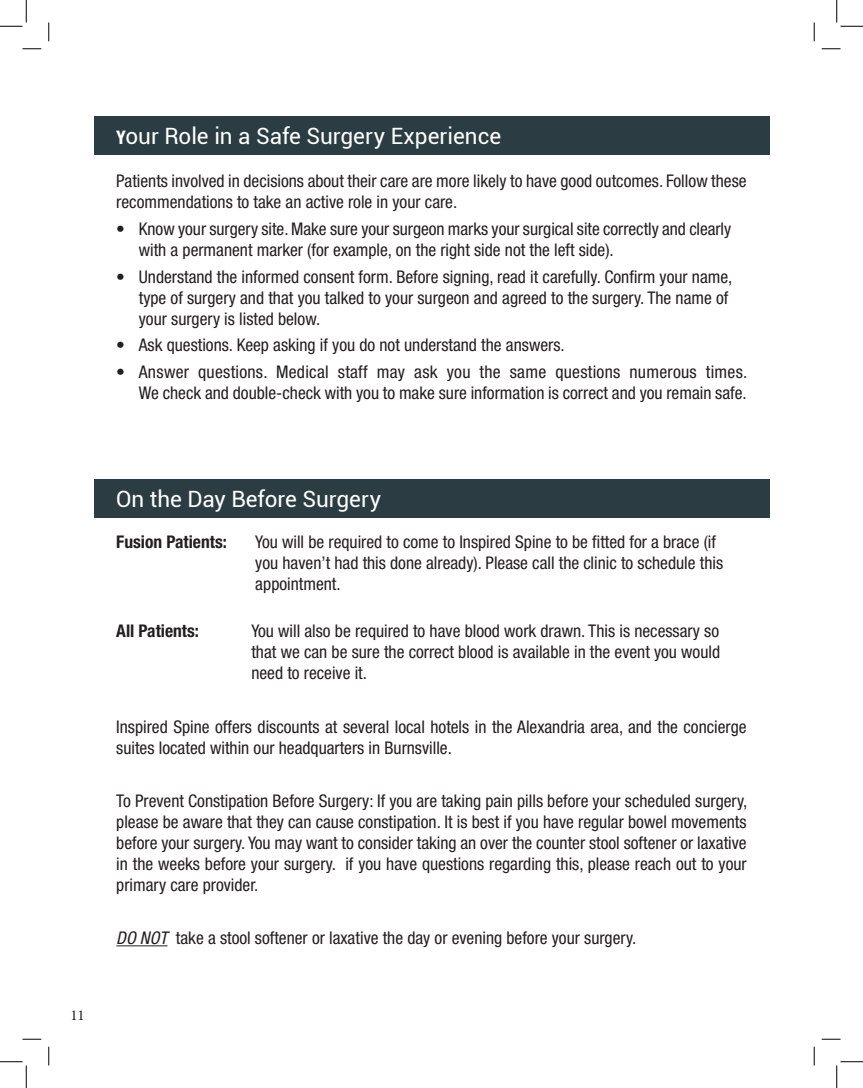
<style>
.page{position:relative;width:863px;height:1088px;background:#fff}
.page>*{position:absolute;margin:0;border:0;box-sizing:border-box;transform-origin:0 0}
.Call_out{font:22.5px "Roboto";color:#fff}
.Text{font:condensed 17.5px/21px "Helvetica Neue LT Std";color:#231f20}
.Text-2{font:700 condensed 17.5px "Helvetica Neue LT Std";color:#231f20}
.t1{font:15px "Minion Pro";color:#231f20}
.s1{font-family:"Helvetica Neue LT Std";font-weight:700;font-stretch:condensed;font-size:18.75px}
.s2{font-style:italic}
</style>
<div class="page">
<div style="left:94px;top:116px;width:675px;height:38px;background:#2b3d43"></div>
<div style="left:94px;top:479px;width:675px;height:38px;background:#2b3d43"></div>
<hr style="left:116px;top:945px;width:51px;height:1px;background:#231f20">
<svg style="left:22px;top:48px;width:19px;height:2px"></svg>
<svg style="left:821px;top:48px;width:19px;height:2px"></svg>
<svg style="left:22px;top:1038px;width:19px;height:2px"></svg>
<svg style="left:821px;top:1038px;width:19px;height:2px"></svg>
<svg style="left:48px;top:22px;width:2px;height:19px"></svg>
<svg style="left:48px;top:1046px;width:2px;height:19px"></svg>
<svg style="left:813px;top:22px;width:2px;height:19px"></svg>
<svg style="left:813px;top:1046px;width:2px;height:19px"></svg>
<svg style="left:0;top:0;width:27px;height:27px"></svg>
<svg style="left:0;top:1061px;width:27px;height:27px"></svg>
<svg style="left:836px;top:0;width:26px;height:27px"></svg>
<svg style="left:836px;top:1061px;width:26px;height:27px"></svg>
<p class="Call_out" style="left:116px;top:120px;width:386px"><span class="s1">Y</span>our Role in a Safe Surgery Experience</p>
<p class="Text" style="left:116px;top:170px;width:631px">Patients involved in decisions about their care are more likely to have good outcomes. Follow these recommendations to take an active role in your care.</p>
<p class="Text" style="left:139px;top:218px;width:594px;text-indent:-23px">• Know your surgery site. Make sure your surgeon marks your surgical site correctly and clearly with a permanent marker (for example, on the right side not the left side).</p>
<p class="Text" style="left:139px;top:266px;width:595px;text-indent:-23px">• Understand the informed consent form. Before signing, read it carefully. Confirm your name, type of surgery and that you talked to your surgeon and agreed to the surgery. The name of your surgery is listed below.</p>
<p class="Text" style="left:116px;top:334px;width:450px">• Ask questions. Keep asking if you do not understand the answers.</p>
<p class="Text" style="left:116px;top:361px;width:632px;text-align:right">• Answer questions. Medical staff may ask you the same questions numerous times.<br>We check and double-check with you to make sure information is correct and you remain safe.</p>
<p class="t1" style="left:70px;top:1004px;width:16px">11</p>
<p class="Call_out" style="left:116px;top:483px;width:266px">On the Day Before Surgery</p>
<p class="Text-2" style="left:116px;top:530px;width:112px">Fusion Patients:</p>
<p class="Text" style="left:255px;top:530px;width:469px">You will be required to come to Inspired Spine to be fitted for a brace (if you haven’t had this done already). Please call the clinic to schedule this appointment.</p>
<p class="Text-2" style="left:116px;top:620px;width:84px">All Patients:</p>
<p class="Text" style="left:251px;top:620px;width:470px;text-align:justify">You will also be required to have blood work drawn. This is necessary so that we can be sure the correct blood is available in the event you would need to receive it.</p>
<p class="Text" style="left:116px;top:715px;width:632px">Inspired Spine offers discounts at several local hotels in the Alexandria area, and the concierge suites located within our headquarters in Burnsville.</p>
<p class="Text" style="left:116px;top:790px;width:632px;text-align:justify">To Prevent Constipation Before Surgery: If you are taking pain pills before your scheduled surgery, please be aware that they can cause constipation. It is best if you have regular bowel movements before your surgery. You may want to consider taking an over the counter stool softener or laxative in the weeks before your surgery. if you have questions regarding this, please reach out to your primary care provider.</p>
<p class="Text" style="left:116px;top:927px;width:521px"><span class="s2">DO NOT</span> take a stool softener or laxative the day or evening before your surgery.</p>
</div>
